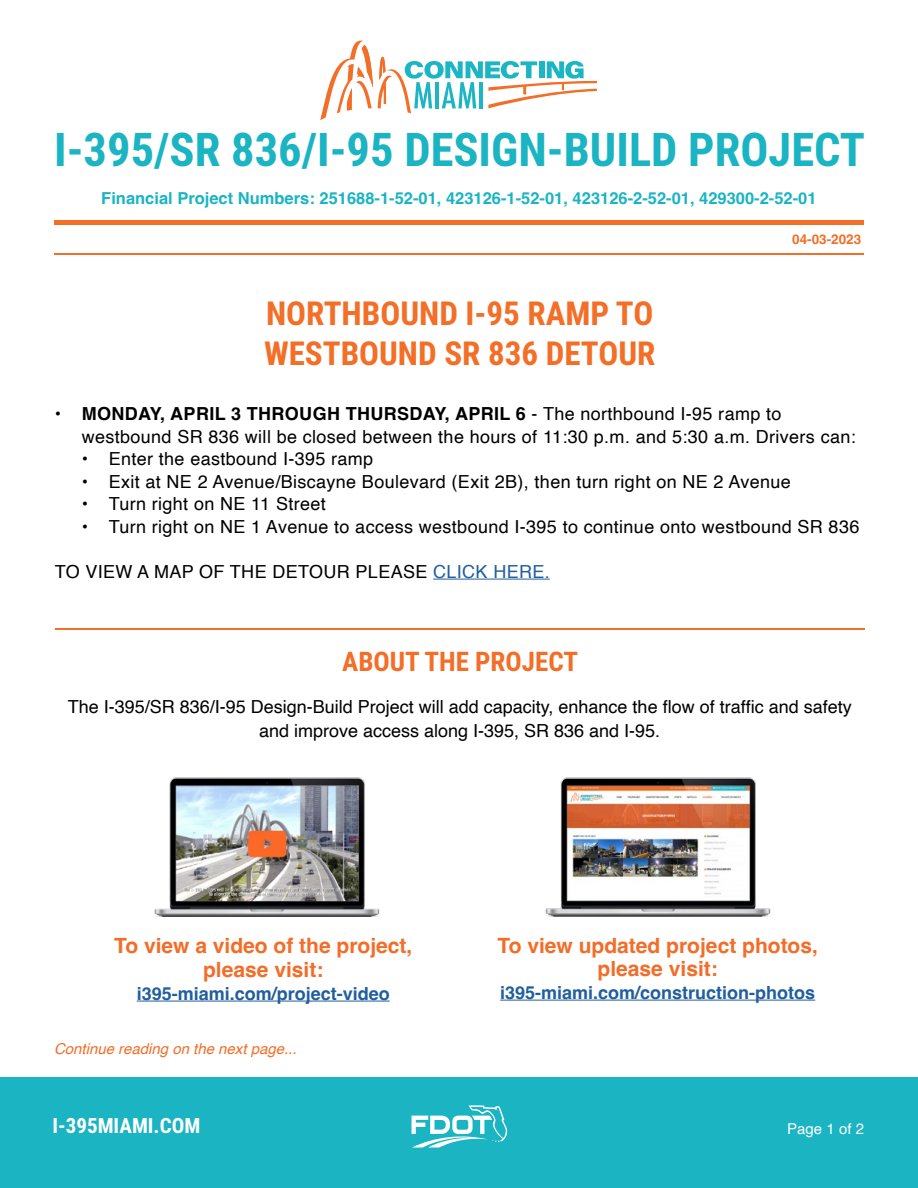
<style>
.page{position:relative;width:918px;height:1188px;background:#fff}
.page>*{position:absolute;margin:0;border:0;box-sizing:border-box;transform-origin:0 0}
.t1{font:700 46.5px "Roboto Condensed";color:#1ab4c3}
.t2{font:700 33px/39.6px "Roboto Condensed";color:#f36e27}
.t3{font:700 27px "Roboto Condensed";color:#f36e27}
.t4{font:700 21px/24px "Helvetica";color:#f36d29;text-align:center}
.t5{font:700 21px "Roboto Condensed";color:#fff}
.t6{font:18px/22.5px "Helvetica";letter-spacing:.02em;color:#000}
.t7{font:18px/24px "Helvetica";color:#000;text-align:center}
.t8{font:700 18px "Helvetica";color:#215e9e}
.t9{font:700 16.5px "Helvetica";color:#1ab4c3}
.t10{font:italic 15px "Helvetica";color:#f36e27}
.t11{font:15px "Helvetica";color:#fff}
.t12{font:700 13.5px "Helvetica";color:#f36e27}
.s1{font-weight:700}
.s2{color:#215e9e}
</style>
<div class="page">
<div style="left:0;top:1077px;width:918px;height:111px;background:#1ab4c3"></div>
<svg style="left:412px;top:1105px;width:95px;height:43px"></svg>
<svg style="left:320px;top:41px;width:277px;height:79px"></svg>
<hr style="left:54px;top:220px;width:810px;height:4px;background:#f36e27">
<hr style="left:54px;top:253px;width:810px;height:1px;background:#f36e27">
<hr style="left:433px;top:579px;width:117px;height:1px;background:#215e9e">
<hr style="left:55px;top:628px;width:810px;height:1px;background:#f36e27">
<hr style="left:137px;top:1001px;width:253px;height:1px;background:#215e9e">
<hr style="left:500px;top:1000px;width:315px;height:1px;background:#215e9e">
<img style="left:154px;top:777px;width:226px;height:139px">
<img style="left:545px;top:777px;width:226px;height:139px">
<h1 class="t1" style="left:54px;top:117px;width:813px">I-395/SR 836/I-95 DESIGN-BUILD PROJECT</h1>
<p class="t9" style="left:101px;top:188px;width:717px">Financial Project Numbers: 251688-1-52-01, 423126-1-52-01, 423126-2-52-01, 429300-2-52-01</p>
<h2 class="t2" style="left:264px;top:292px;width:393px">NORTHBOUND I-95 RAMP TO<br>WESTBOUND SR 836 DETOUR</h2>
<p class="t12" style="left:792px;top:231px;width:71px">04-03-2023</p>
<p class="t6" style="left:82px;top:403px;width:776px;text-indent:-27px"><span class="s1">• MONDAY, APRIL 3 THROUGH THURSDAY, APRIL 6</span> - The northbound I-95 ramp to westbound SR 836 will be closed between the hours of 11:30 p.m. and 5:30 a.m. Drivers can:</p>
<p class="t6" style="left:82px;top:448px;width:293px">• Enter the eastbound I-395 ramp</p>
<p class="t6" style="left:82px;top:471px;width:711px">• Exit at NE 2 Avenue/Biscayne Boulevard (Exit 2B), then turn right on NE 2 Avenue</p>
<p class="t6" style="left:82px;top:493px;width:246px">• Turn right on NE 11 Street</p>
<p class="t6" style="left:82px;top:516px;width:779px">• Turn right on NE 1 Avenue to access westbound I-395 to continue onto westbound SR 836</p>
<p class="t6" style="left:55px;top:561px;width:497px">TO VIEW A MAP OF THE DETOUR PLEASE <span class="s2">CLICK HERE.</span></p>
<h3 class="t3" style="left:342px;top:642px;width:237px">ABOUT THE PROJECT</h3>
<p class="t7" style="left:68px;top:695px;width:786px">The I-395/SR 836/I-95 Design-Build Project will add capacity, enhance the flow of traffic and safety and improve access along I-395, SR 836 and I-95.</p>
<p class="t4" style="left:114px;top:936px;width:300px">To view a video of the project, please visit:</p>
<p class="t8" style="left:137px;top:982px;width:255px">i395-miami.com/project-video</p>
<p class="t10" style="left:54px;top:1037px;width:244px">Continue reading on the next page...</p>
<p class="t4" style="left:498px;top:936px;width:322px;line-height:23.1px">To view updated project photos, please visit:</p>
<p class="t8" style="left:500px;top:981px;width:317px">i395-miami.com/construction-photos</p>
<p class="t5" style="left:52px;top:1111px;width:149px">I-395MIAMI.COM</p>
<p class="t11" style="left:787px;top:1117px;width:78px">Page 1 of 2</p>
</div>
